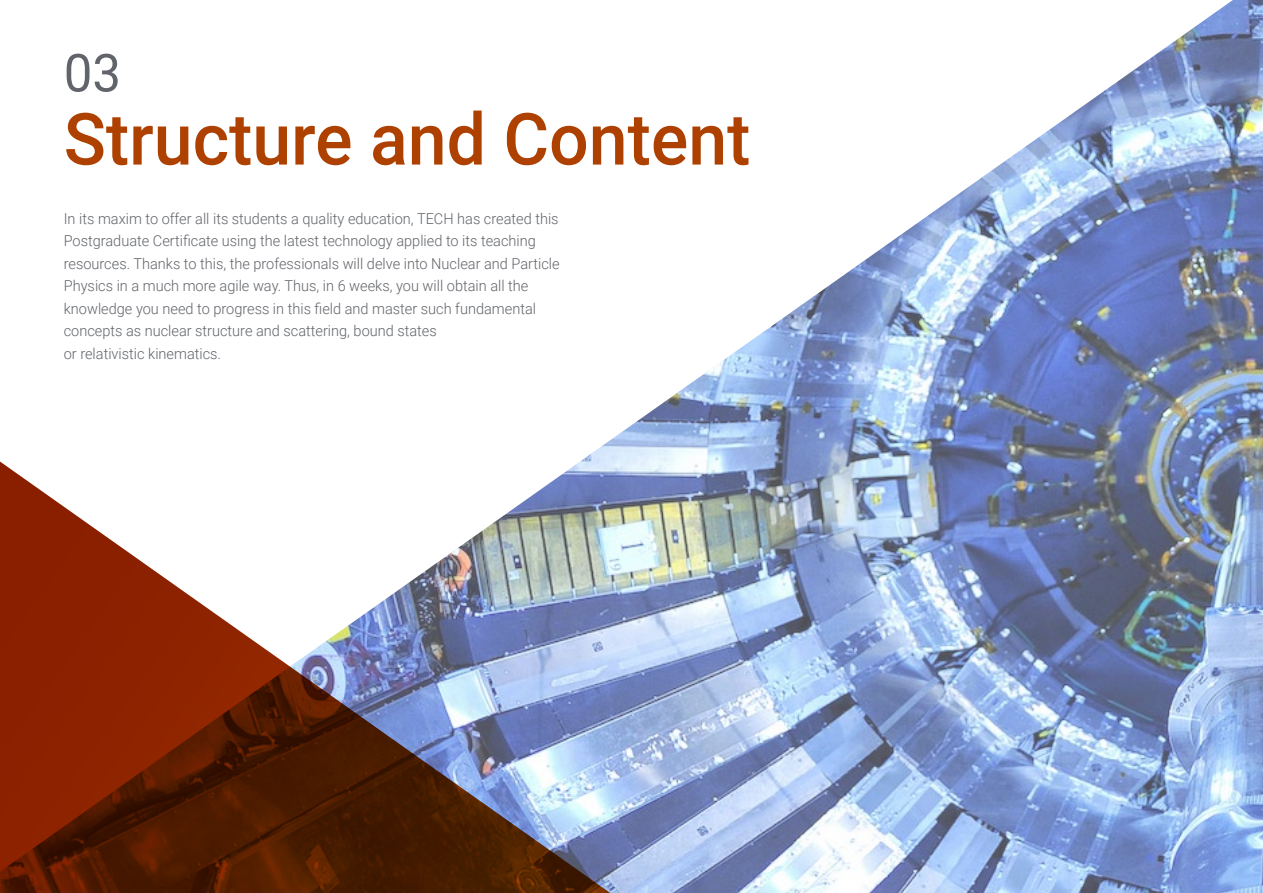
<style>
.page{position:relative;width:1263px;height:893px;background:#fff}
.page>*{position:absolute;margin:0;border:0;box-sizing:border-box;transform-origin:0 0}
.t1{font:500 72px "Roboto";color:#ae4000}
.t2{font:52.5px "Roboto";color:#61646a}
.t3{font:300 15px/22.5px "Roboto";color:#61646a}
</style>
<div class="page">
<img style="left:602px;top:0;width:661px;height:893px">
<svg style="left:0;top:446px;width:640px;height:447px"></svg>
<h2 class="t2" style="left:64px;top:36px;width:59px">03</h2>
<h1 class="t1" style="left:64px;top:89px;width:688px">Structure and Content</h1>
<p class="t3" style="left:64px;top:207px;width:497px">In its maxim to offer all its students a quality education, TECH has created this Postgraduate Certificate using the latest technology applied to its teaching resources. Thanks to this, the professionals will delve into Nuclear and Particle Physics in a much more agile way. Thus, in 6 weeks, you will obtain all the knowledge you need to progress in this field and master such fundamental concepts as nuclear structure and scattering, bound states<br>or relativistic kinematics.</p>
</div>
